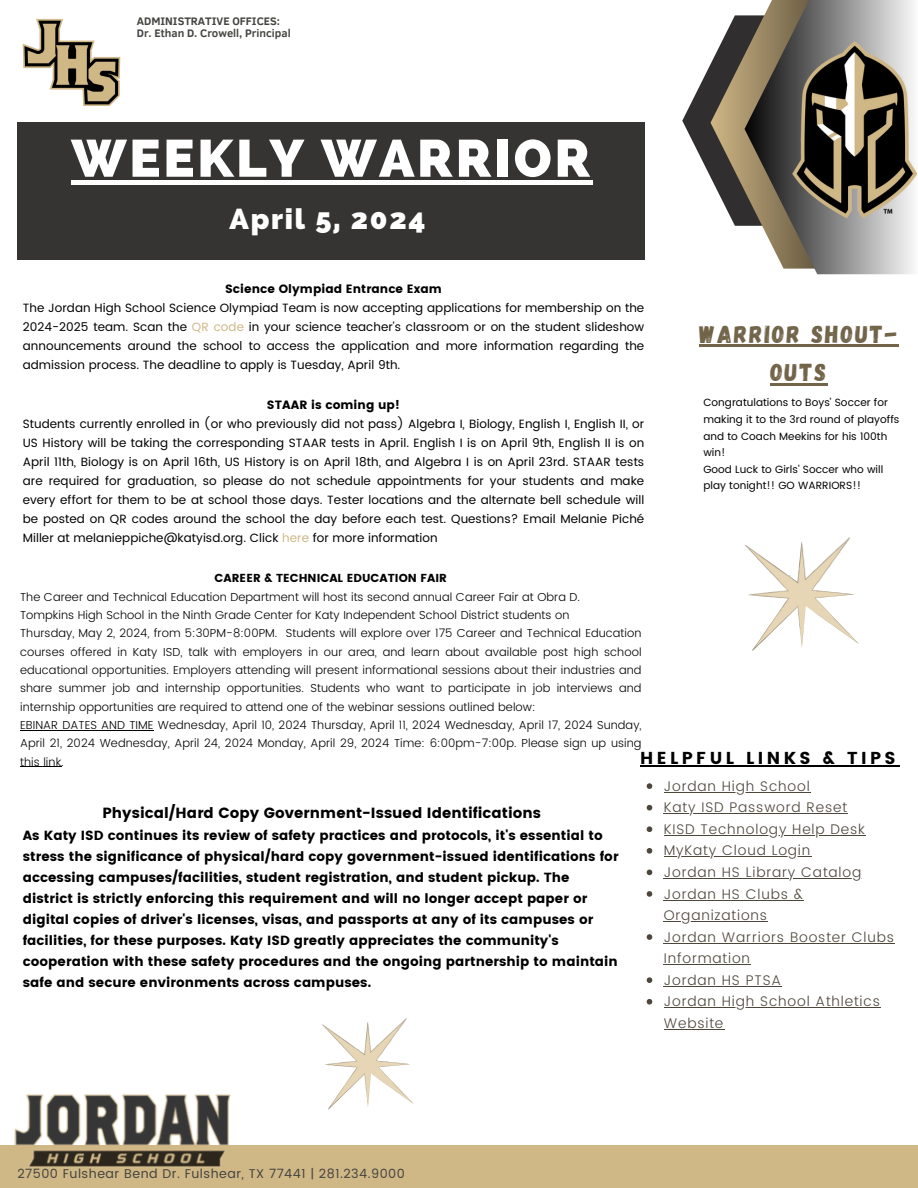
<style>
.page{position:relative;width:918px;height:1188px;background:#fff}
.page>*{position:absolute;margin:0;border:0;box-sizing:border-box;transform-origin:0 0}
.t1{font:800 52.35px "Raleway";letter-spacing:.055em;color:#fff}
.t2{font:800 28.95px "Raleway";letter-spacing:.06em;color:#fff}
.t3{font:24.45px/38.2px "Gagalin";letter-spacing:.08em;color:#716449;text-align:center}
.t4{font:17.25px "Poppins";letter-spacing:.2em;color:#010000}
.t5{font:14.7px "Poppins";letter-spacing:.005em;color:#000}
.t6{font:300 13.95px/21.6px "Poppins";letter-spacing:.06em;color:#4d463b}
.t7{font:13.2px/21px "Poppins";letter-spacing:.005em;color:#000}
.t8{font:12.75px "Poppins";letter-spacing:.04em;color:#444440}
.t9{font:12px/19px "Poppins";letter-spacing:.005em;color:#000;text-align:justify}
.t10{font:12px "Poppins";letter-spacing:.005em;color:#000}
.t11{font:300 11.55px/18.3px "Poppins";letter-spacing:.005em;color:#000;text-align:justify}
.t12{font:11.55px "Poppins";letter-spacing:.005em;color:#000}
.t13{font:700 11.25px "Clear Sans";color:#444440}
.t14{font:10.5px/16.6px "Poppins";letter-spacing:.005em;color:#000}
.s1{color:#d1b787}
.s2{color:#cfb686}
</style>
<div class="page">
<img style="left:22px;top:19px;width:99px;height:87px">
<div style="left:17px;top:123px;width:627px;height:137px;background:#353433"></div>
<svg style="left:682px;top:63px;width:29px;height:115px"></svg>
<svg style="left:711px;top:15px;width:34px;height:211px"></svg>
<svg style="left:745px;top:0;width:168px;height:274px;background:#8d887e"></svg>
<img style="left:791px;top:40px;width:127px;height:180px">
<div style="left:0;top:1145px;width:918px;height:43px;background:#d0b786"></div>
<img style="left:14px;top:1094px;width:217px;height:73px">
<svg style="left:647px;top:783px;width:5px;height:6px"></svg>
<hr style="left:664px;top:792px;width:147px;height:1px;background:#4d463b">
<svg style="left:647px;top:805px;width:5px;height:5px"></svg>
<hr style="left:664px;top:813px;width:184px;height:1px;background:#4d463b">
<svg style="left:647px;top:826px;width:5px;height:6px"></svg>
<hr style="left:664px;top:835px;width:202px;height:1px;background:#4d463b">
<svg style="left:647px;top:848px;width:5px;height:6px"></svg>
<hr style="left:664px;top:856px;width:147px;height:1px;background:#4d463b">
<svg style="left:647px;top:870px;width:5px;height:5px"></svg>
<hr style="left:664px;top:878px;width:198px;height:1px;background:#4d463b">
<svg style="left:647px;top:891px;width:5px;height:6px"></svg>
<hr style="left:664px;top:900px;width:140px;height:1px;background:#4d463b">
<hr style="left:664px;top:921px;width:104px;height:1px;background:#4d463b">
<svg style="left:647px;top:934px;width:5px;height:6px"></svg>
<hr style="left:664px;top:943px;width:231px;height:1px;background:#4d463b">
<hr style="left:664px;top:964px;width:87px;height:1px;background:#4d463b">
<svg style="left:647px;top:977px;width:5px;height:6px"></svg>
<hr style="left:664px;top:986px;width:118px;height:1px;background:#4d463b">
<svg style="left:647px;top:999px;width:5px;height:6px"></svg>
<hr style="left:664px;top:1007px;width:217px;height:1px;background:#4d463b">
<hr style="left:664px;top:1029px;width:60px;height:1px;background:#4d463b">
<svg style="left:322px;top:1018px;width:92px;height:91px"></svg>
<svg style="left:745px;top:537px;width:114px;height:114px"></svg>
<div style="left:71px;top:180px;width:522px;height:5px;background:#fff"></div>
<hr style="left:700px;top:345px;width:199px;height:2px;background:#716449">
<hr style="left:770px;top:383px;width:58px;height:2px;background:#716449">
<hr style="left:640px;top:765px;width:259px;height:1px;background:#010000">
<hr style="left:20px;top:730px;width:134px;height:1px;background:#000">
<hr style="left:20px;top:767px;width:41px;height:1px;background:#000">
<h3 class="t13" style="left:137px;top:12px;width:145px">ADMINISTRATIVE OFFICES:</h3>
<p class="t13" style="left:137px;top:25px;width:156px">Dr. Ethan D. Crowell, Principal</p>
<p class="t1" style="left:71px;top:128px;width:521px">WEEKLY WARRIOR</p>
<p class="t2" style="left:230px;top:202px;width:197px">April 5, 2024</p>
<p class="t10" style="left:225px;top:282px;width:218px">Science Olympiad Entrance Exam</p>
<p class="t9" style="left:23px;top:299px;width:623px">The Jordan High School Science Olympiad Team is now accepting applications for membership on the 2024-2025 team. Scan the <span class="s1">QR code</span> in your science teacher's classroom or on the student slideshow announcements around the school to access the application and more information regarding the admission process. The deadline to apply is Tuesday, April 9th.</p>
<p class="t10" style="left:267px;top:398px;width:135px">STAAR is coming up!</p>
<p class="t9" style="left:23px;top:415px;width:623px">Students currently enrolled in (or who previously did not pass) Algebra I, Biology, English I, English II, or US History will be taking the corresponding STAAR tests in April. English I is on April 9th, English II is on April 11th, Biology is on April 16th, US History is on April 18th, and Algebra I is on April 23rd. STAAR tests are required for graduation, so please do not schedule appointments for your students and make every effort for them to be at school those days. Tester locations and the alternate bell schedule will be posted on QR codes around the school the day before each test. Questions? Email Melanie Piché Miller at melanieppiche@katyisd.org. Click <span class="s2">here</span> for more information</p>
<p class="t3" style="left:700px;top:314px;width:199px">WARRIOR SHOUT-<br>OUTS</p>
<h4 class="t14" style="left:703px;top:394px;width:198px">Congratulations to Boys’ Soccer for making it to the 3rd round of playoffs and to Coach Meekins for his 100th win!</h4>
<p class="t14" style="left:703px;top:461px;width:181px">Good Luck to Girls’ Soccer who will play tonight!! GO WARRIORS!!</p>
<p class="t12" style="left:215px;top:571px;width:234px">CAREER &amp; TECHNICAL EDUCATION FAIR</p>
<p class="t11" style="left:20px;top:587px;width:562px">The Career and Technical Education Department will host its second annual Career Fair at Obra D.</p>
<p class="t11" style="left:20px;top:606px;width:551px">Tompkins High School in the Ninth Grade Center for Katy Independent School District students on</p>
<p class="t11" style="left:20px;top:624px;width:623px">Thursday, May 2, 2024, from 5:30PM-8:00PM. Students will explore over 175 Career and Technical Education courses offered in Katy ISD, talk with employers in our area, and learn about available post high school educational opportunities. Employers attending will present informational sessions about their industries and share summer job and internship opportunities. Students who want to participate in job interviews and internship opportunities are required to attend one of the webinar sessions outlined below:</p>
<p class="t11" style="left:20px;top:716px;width:623px">EBINAR DATES AND TIME Wednesday, April 10, 2024 Thursday, April 11, 2024 Wednesday, April 17, 2024 Sunday, April 21, 2024 Wednesday, April 24, 2024 Monday, April 29, 2024 Time: 6:00pm-7:00p. Please sign up using this link.</p>
<p class="t5" style="left:102px;top:805px;width:440px">Physical/Hard Copy Government-Issued Identifications</p>
<p class="t7" style="left:23px;top:825px;width:597px">As Katy ISD continues its review of safety practices and protocols, it's essential to stress the significance of physical/hard copy government-issued identifications for accessing campuses/facilities, student registration, and student pickup. The district is strictly enforcing this requirement and will no longer accept paper or digital copies of driver's licenses, visas, and passports at any of its campuses or facilities, for these purposes. Katy ISD greatly appreciates the community's cooperation with these safety procedures and the ongoing partnership to maintain safe and secure environments across campuses.</p>
<p class="t4" style="left:640px;top:748px;width:257px">HELPFUL LINKS &amp; TIPS</p>
<p class="t6" style="left:664px;top:775px;width:147px">Jordan High School</p>
<h1 class="t6" style="left:664px;top:797px;width:185px">Katy ISD Password Reset</h1>
<h2 class="t6" style="left:664px;top:818px;width:203px">KISD Technology Help Desk</h2>
<p class="t6" style="left:664px;top:840px;width:148px">MyKaty Cloud Login</p>
<p class="t6" style="left:664px;top:861px;width:199px">Jordan HS Library Catalog</p>
<p class="t6" style="left:664px;top:883px;width:141px">Jordan HS Clubs &amp;</p>
<p class="t6" style="left:664px;top:905px;width:232px">Organizations<br>Jordan Warriors Booster Clubs</p>
<p class="t6" style="left:664px;top:948px;width:119px">Information<br>Jordan HS PTSA</p>
<p class="t6" style="left:664px;top:991px;width:218px">Jordan High School Athletics<br>Website</p>
<p class="t8" style="left:17px;top:1166px;width:389px">27500 Fulshear Bend Dr. Fulshear, TX 77441 | 281.234.9000</p>
</div>
